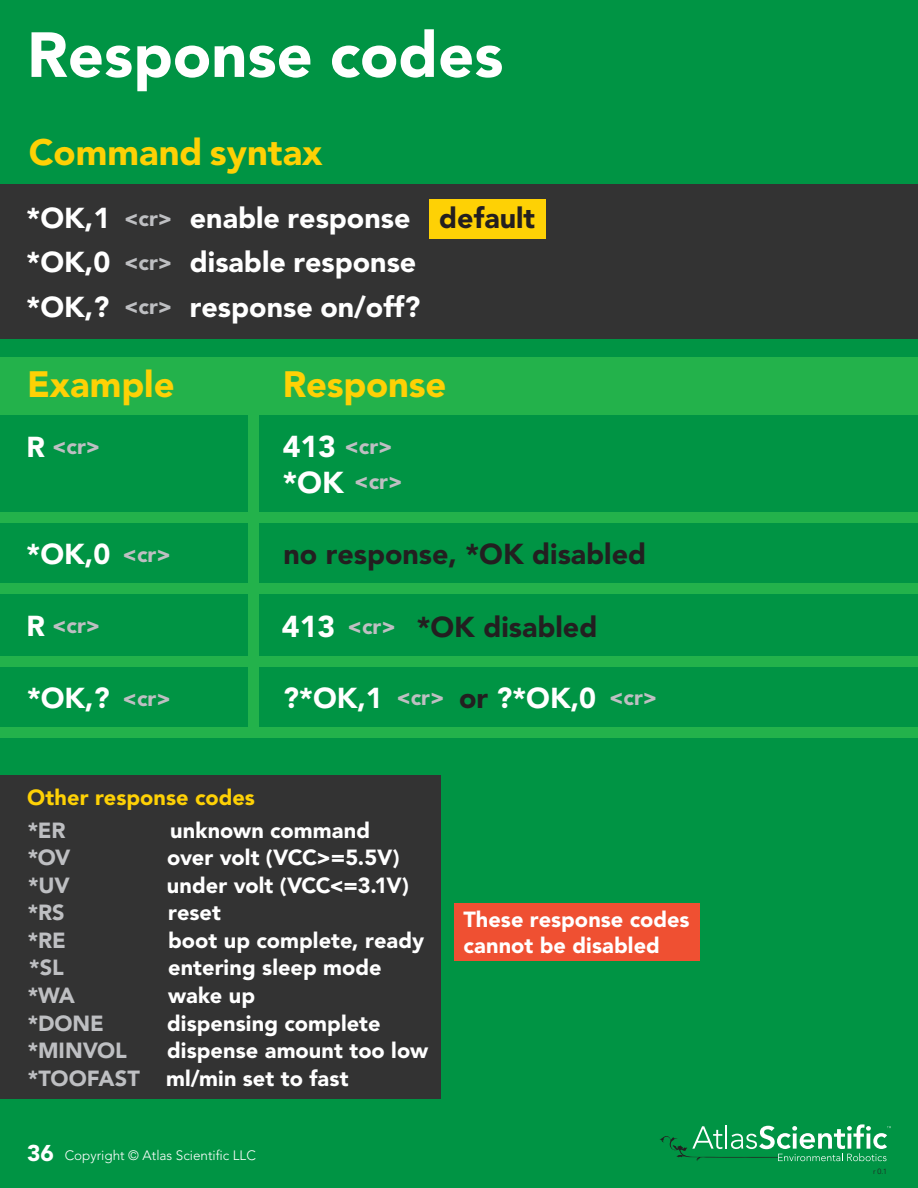
<style>
.page{position:relative;width:918px;height:1188px;background:#009444}
.page>*{position:absolute;margin:0;border:0;box-sizing:border-box;transform-origin:0 0}
.t1{font:900 63px "Avenir";color:#fff}
.t2{font:900 36.45px "Avenir";color:#fed105}
.t3{font:900 30px "Avenir";color:#fff}
.t4{font:900 28.65px "Avenir";color:#fff}
.t5{font:900 28.65px "Avenir";color:#231f20}
.t6{font:900 21.75px "Avenir";letter-spacing:.005em;color:#fff}
.t7{font:900 21.75px "Avenir";color:#bebfc2}
.t8{font:900 21.75px "Avenir";letter-spacing:-.02em;color:#fff}
.t9{font:900 21.75px "Avenir";color:#fed105}
.t10{font:300 13.5px "Avenir";color:#fff}
.t11{font:300 7.5px "Avenir";color:#231f20}
.s1{color:#231f20}
.s2{font-weight:900;font-size:22.65px}
</style>
<div class="page">
<div style="left:0;top:775px;width:441px;height:324px;background:#333"></div>
<div style="left:454px;top:903px;width:245px;height:58px;background:#ef5032"></div>
<div style="left:0;top:184px;width:918px;height:155px;background:#333"></div>
<div style="left:0;top:357px;width:918px;height:58px;background:#23b24b"></div>
<div style="left:248px;top:415px;width:11px;height:313px;background:#23b24b"></div>
<div style="left:0;top:512px;width:918px;height:11px;background:#23b24b"></div>
<div style="left:0;top:583px;width:918px;height:11px;background:#23b24b"></div>
<div style="left:0;top:656px;width:918px;height:11px;background:#23b24b"></div>
<div style="left:0;top:727px;width:918px;height:11px;background:#23b24b"></div>
<div style="left:429px;top:200px;width:117px;height:39px;background:#fed105"></div>
<svg style="left:660px;top:1124px;width:231px;height:37px"></svg>
<p class="t1" style="left:27px;top:17px;width:478px">Response codes</p>
<p class="t2" style="left:29px;top:130px;width:295px">Command syntax</p>
<p class="t4" style="left:190px;top:201px;width:222px">enable response</p>
<p class="t4" style="left:27px;top:201px;width:85px">*OK,1</p>
<p class="t7" style="left:124px;top:205px;width:50px">&lt;cr&gt;</p>
<p class="t7" style="left:124px;top:249px;width:50px">&lt;cr&gt;</p>
<p class="t7" style="left:124px;top:293px;width:50px">&lt;cr&gt;</p>
<p class="t4" style="left:27px;top:245px;width:85px">*OK,0</p>
<p class="t4" style="left:190px;top:245px;width:228px">disable response</p>
<p class="t4" style="left:27px;top:290px;width:84px">*OK,?</p>
<p class="t4" style="left:190px;top:290px;width:232px">response on/off?</p>
<p class="t5" style="left:439px;top:201px;width:97px">default</p>
<p class="t2" style="left:27px;top:362px;width:149px">Example</p>
<p class="t2" style="left:283px;top:362px;width:165px">Response</p>
<p class="t4" style="left:27px;top:429px;width:20px">R</p>
<p class="t7" style="left:52px;top:433px;width:50px">&lt;cr&gt;</p>
<p class="t3" style="left:283px;top:429px;width:55px">413</p>
<p class="t3" style="left:283px;top:465px;width:63px">*OK</p>
<p class="t7" style="left:344px;top:433px;width:50px">&lt;cr&gt;</p>
<p class="t7" style="left:354px;top:469px;width:50px">&lt;cr&gt;</p>
<p class="t4" style="left:27px;top:537px;width:85px">*OK,0</p>
<p class="t7" style="left:123px;top:541px;width:50px">&lt;cr&gt;</p>
<p class="t5" style="left:283px;top:537px;width:364px">no response, *OK disabled</p>
<p class="t4" style="left:27px;top:608px;width:20px">R</p>
<p class="t7" style="left:52px;top:612px;width:50px">&lt;cr&gt;</p>
<p class="t3" style="left:282px;top:608px;width:55px">413</p>
<p class="t7" style="left:348px;top:613px;width:50px">&lt;cr&gt;</p>
<p class="t5" style="left:417px;top:610px;width:182px">*OK disabled</p>
<p class="t4" style="left:27px;top:681px;width:84px">*OK,?</p>
<p class="t7" style="left:123px;top:685px;width:50px">&lt;cr&gt;</p>
<p class="t4" style="left:283px;top:681px;width:101px">?*OK,1</p>
<p class="t7" style="left:396px;top:684px;width:50px">&lt;cr&gt;</p>
<p class="t4" style="left:459px;top:681px;width:139px"><span class="s1">or</span> ?*OK,0</p>
<p class="t7" style="left:609px;top:684px;width:50px">&lt;cr&gt;</p>
<p class="t9" style="left:27px;top:785px;width:229px">Other response codes</p>
<p class="t7" style="left:28px;top:817px;width:40px">*ER</p>
<p class="t6" style="left:170px;top:817px;width:201px">unknown command</p>
<p class="t8" style="left:167px;top:844px;width:234px">over volt (VCC&gt;=5.5V)</p>
<p class="t7" style="left:28px;top:844px;width:44px">*OV</p>
<p class="t7" style="left:28px;top:872px;width:43px">*UV</p>
<p class="t7" style="left:28px;top:900px;width:38px">*RS</p>
<p class="t7" style="left:28px;top:927px;width:40px">*RE</p>
<p class="t7" style="left:29px;top:955px;width:36px">*SL</p>
<p class="t7" style="left:28px;top:982px;width:49px">*WA</p>
<p class="t6" style="left:167px;top:872px;width:244px">under volt (VCC&lt;=3.1V)</p>
<p class="t6" style="left:168px;top:900px;width:54px">reset</p>
<p class="t6" style="left:168px;top:927px;width:257px">boot up complete, ready</p>
<p class="t6" style="left:168px;top:955px;width:215px">entering sleep mode</p>
<p class="t6" style="left:168px;top:982px;width:88px">wake up</p>
<p class="t7" style="left:28px;top:1010px;width:78px">*DONE</p>
<p class="t6" style="left:167px;top:1010px;width:215px">dispensing complete</p>
<p class="t7" style="left:28px;top:1037px;width:101px">*MINVOL</p>
<p class="t6" style="left:167px;top:1037px;width:262px">dispense amount too low</p>
<p class="t7" style="left:28px;top:1065px;width:114px">*TOOFAST</p>
<p class="t6" style="left:166px;top:1065px;width:184px">ml/min set to fast</p>
<p class="t10" style="left:27px;top:1148px;width:230px"><span class="s2">36</span> Copyright © Atlas Scientific LLC</p>
<p class="t6" style="left:463px;top:906px;width:228px">These response codes</p>
<p class="t6" style="left:463px;top:932px;width:198px">cannot be disabled</p>
<p class="t11" style="left:873px;top:1167px;width:16px">r 0.1</p>
</div>
